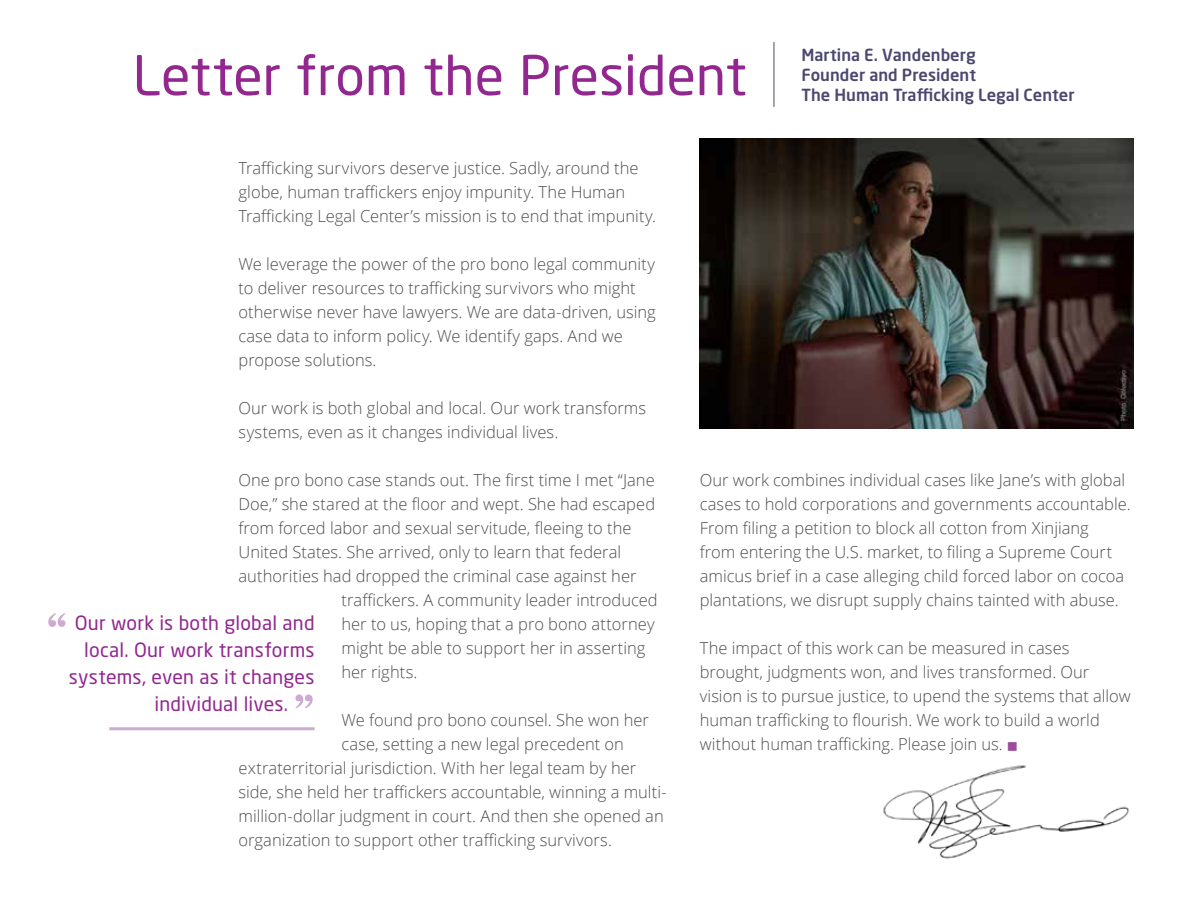
<style>
.page{position:relative;width:1188px;height:918px;background:#fff}
.page>*{position:absolute;margin:0;border:0;box-sizing:border-box;transform-origin:0 0}
.t1{font:54px "Neo Sans W1 G";color:#92278f}
.t2{font:700 54px "Mercury Display";color:#cdabd1}
.t3{font:19.5px "Neo Sans W1 G";letter-spacing:.01em;color:#92278f}
.t4{font:300 16.5px/24px "Open Sans";color:#4d4d4f}
.t5{font:500 16.5px/19.8px "Neo Sans W1 G";color:#4b476f}
.s1{color:#9d4a9c}
</style>
<div class="page">
<img style="left:883px;top:765px;width:247px;height:94px">
<hr style="left:774px;top:42px;width:1px;height:65px;background:#4b476f">
<img style="left:700px;top:139px;width:434px;height:289px">
<hr style="left:109px;top:727px;width:206px;height:3px;background:#cdabd1">
<h1 class="t1" style="left:133px;top:42px;width:615px">Letter from the President</h1>
<p class="t5" style="left:801px;top:45px;width:275px">Martina E. Vandenberg<br>Founder and President<br>The Human Trafficking Legal Center</p>
<p class="t4" style="left:239px;top:156px;width:419px">Trafficking survivors deserve justice. Sadly, around the globe, human traffickers enjoy impunity. The Human<br>Trafficking Legal Center’s mission is to end that impunity.</p>
<p class="t4" style="left:239px;top:252px;width:419px">We leverage the power of the pro bono legal community to deliver resources to trafficking survivors who might otherwise never have lawyers. We are data-driven, using case data to inform policy. We identify gaps. And we propose solutions.</p>
<p class="t4" style="left:239px;top:396px;width:409px">Our work is both global and local. Our work transforms systems, even as it changes individual lives.</p>
<p class="t4" style="left:239px;top:468px;width:418px">One pro bono case stands out. The first time I met “Jane</p>
<p class="t4" style="left:239px;top:492px;width:418px">Doe,” she stared at the floor and wept. She had escaped</p>
<p class="t4" style="left:239px;top:516px;width:395px">from forced labor and sexual servitude, fleeing to the</p>
<p class="t4" style="left:239px;top:540px;width:384px">United States. She arrived, only to learn that federal</p>
<p class="t4" style="left:239px;top:564px;width:400px">authorities had dropped the criminal case against her</p>
<p class="t4" style="left:342px;top:588px;width:318px">traffickers. A community leader introduced</p>
<p class="t4" style="left:342px;top:612px;width:315px">her to us, hoping that a pro bono attorney</p>
<p class="t4" style="left:342px;top:636px;width:305px">might be able to support her in asserting</p>
<p class="t4" style="left:342px;top:660px;width:77px">her rights.</p>
<p class="t4" style="left:342px;top:708px;width:309px">We found pro bono counsel. She won her</p>
<p class="t4" style="left:342px;top:732px;width:284px">case, setting a new legal precedent on</p>
<p class="t4" style="left:239px;top:756px;width:399px">extraterritorial jurisdiction. With her legal team by her</p>
<p class="t4" style="left:239px;top:780px;width:430px">side, she held her traffickers accountable, winning a multi-</p>
<p class="t4" style="left:239px;top:804px;width:427px">million-dollar judgment in court. And then she opened an</p>
<p class="t4" style="left:239px;top:828px;width:375px">organization to support other trafficking survivors.</p>
<h1 class="t2" style="left:47px;top:599px;width:22px">“</h1>
<p class="t3" style="left:75px;top:611px;width:241px">Our work is both global and</p>
<p class="t3" style="left:84px;top:638px;width:232px">local. Our work transforms</p>
<p class="t3" style="left:69px;top:665px;width:247px">systems, even as it changes</p>
<p class="t3" style="left:154px;top:692px;width:135px">individual lives.</p>
<h1 class="t2" style="left:294px;top:680px;width:22px">”</h1>
<p class="t4" style="left:700px;top:468px;width:432px">Our work combines individual cases like Jane’s with global cases to hold corporations and governments accountable.<br>From filing a petition to block all cotton from Xinjiang<br>from entering the U.S. market, to filing a Supreme Court amicus brief in a case alleging child forced labor on cocoa plantations, we disrupt supply chains tainted with abuse.</p>
<p class="t4" style="left:700px;top:636px;width:433px">The impact of this work can be measured in cases brought, judgments won, and lives transformed. Our vision is to pursue justice, to upend the systems that allow human trafficking to flourish. We work to build a world without human trafficking. Please join us. <span class="s1">■</span></p>
</div>
